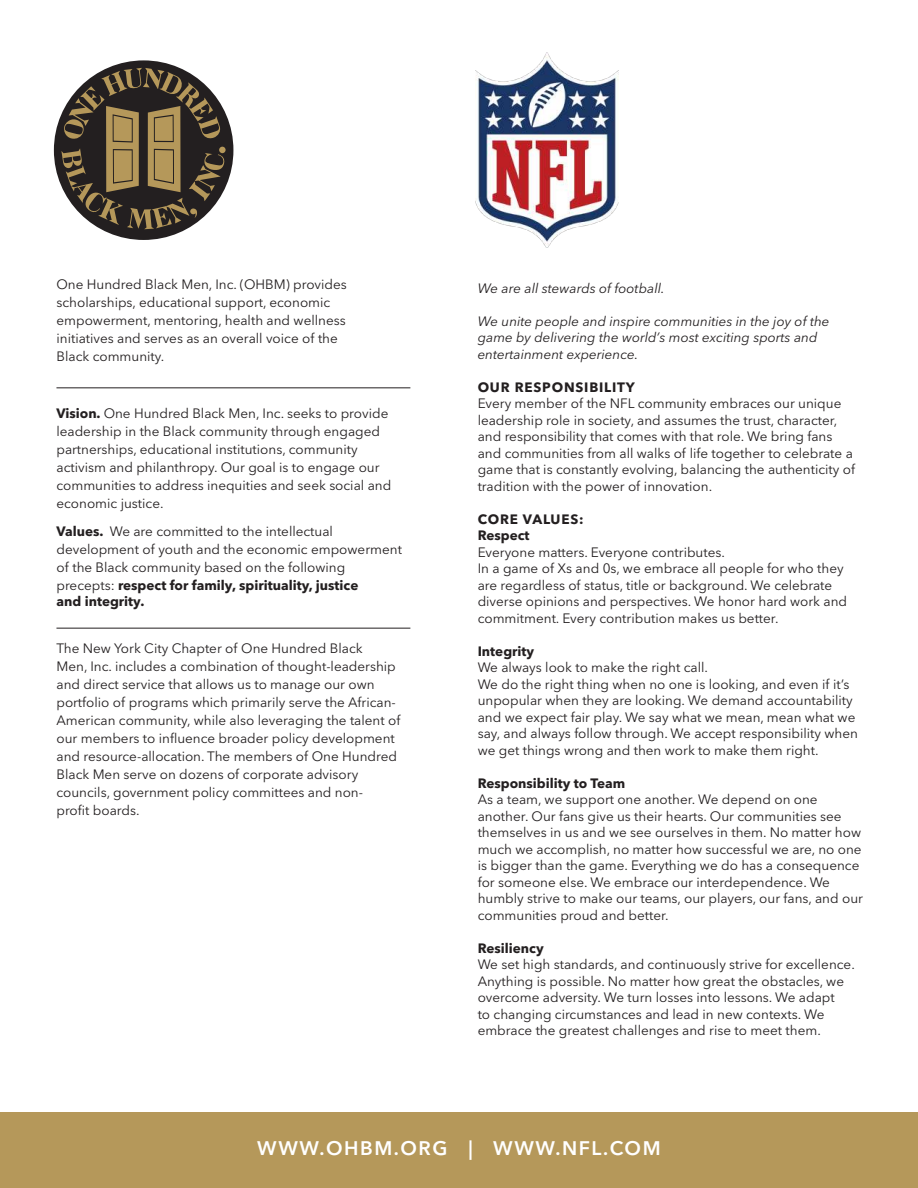
<style>
.page{position:relative;width:918px;height:1188px;background:#fff}
.page>*{position:absolute;margin:0;border:0;box-sizing:border-box;transform-origin:0 0}
.t1{font:600 19.5px "Avenir Next LT Pro";letter-spacing:.08em;color:#fff}
.t2{font:13.5px/16.5px "Avenir Next LT Pro";color:#231f20}
.t3{font:italic 13.5px/16.5px "Avenir Next LT Pro";color:#231f20}
.t4{font:700 13.5px "Avenir Next LT Pro";color:#231f20}
.t5{font:700 13.5px/16.5px "Avenir Next LT Pro";letter-spacing:.035em;color:#231f20}
.t6{font:700 13.5px "Avenir Next LT Pro";letter-spacing:.06em;color:#231f20}
.s1{font-weight:700}
</style>
<div class="page">
<div style="left:0;top:1112px;width:918px;height:76px;background:#b5985a"></div>
<hr style="left:56px;top:388px;width:354px;height:1px;background:#231f20">
<hr style="left:56px;top:628px;width:354px;height:1px;background:#231f20">
<div style="left:54px;top:60px;width:179px;height:180px;background:#231f20;border-radius:50%"></div>
<svg style="left:61px;top:68px;width:164px;height:161px"></svg>
<img style="left:476px;top:52px;width:143px;height:196px">
<p class="t2" style="left:56px;top:276px;width:292px;line-height:18px">One Hundred Black Men, Inc. (OHBM) provides scholarships, educational support, economic empowerment, mentoring, health and wellness initiatives and serves as an overall voice of the Black community.</p>
<p class="t2" style="left:56px;top:404px;width:336px;line-height:18px"><span class="s1">Vision.</span> One Hundred Black Men, Inc. seeks to provide leadership in the Black community through engaged partnerships, educational institutions, community activism and philanthropy. Our goal is to engage our communities to address inequities and seek social and economic justice.</p>
<p class="t2" style="left:56px;top:522px;width:347px;line-height:18px"><span class="s1">Values.</span> We are committed to the intellectual development of youth and the economic empowerment of the Black community based on the following precepts: <span class="s1">respect for family, spirituality, justice</span></p>
<p class="t4" style="left:56px;top:593px;width:90px">and integrity.</p>
<p class="t2" style="left:56px;top:639px;width:345px;line-height:18px">The New York City Chapter of One Hundred Black<br>Men, Inc. includes a combination of thought-leadership and direct service that allows us to manage our own portfolio of programs which primarily serve the African-American community, while also leveraging the talent of our members to influence broader policy development and resource-allocation. The members of One Hundred Black Men serve on dozens of corporate advisory councils, government policy committees and non-<br>profit boards.</p>
<p class="t3" style="left:478px;top:279px;width:189px">We are all stewards of football.</p>
<p class="t3" style="left:478px;top:312px;width:353px">We unite people and inspire communities in the joy of the game by delivering the world’s most exciting sports and entertainment experience.</p>
<p class="t6" style="left:478px;top:379px;width:159px">OUR RESPONSIBILITY</p>
<p class="t2" style="left:478px;top:395px;width:379px">Every member of the NFL community embraces our unique leadership role in society, and assumes the trust, character, and responsibility that comes with that role. We bring fans and communities from all walks of life together to celebrate a game that is constantly evolving, balancing the authenticity of tradition with the power of innovation.</p>
<p class="t5" style="left:478px;top:511px;width:107px">CORE VALUES:<br>Respect</p>
<p class="t2" style="left:478px;top:544px;width:371px">Everyone matters. Everyone contributes.<br>In a game of Xs and 0s, we embrace all people for who they are regardless of status, title or background. We celebrate diverse opinions and perspectives. We honor hard work and commitment. Every contribution makes us better.</p>
<p class="t4" style="left:478px;top:643px;width:58px">Integrity</p>
<p class="t2" style="left:478px;top:659px;width:382px">We always look to make the right call.<br>We do the right thing when no one is looking, and even if it’s unpopular when they are looking. We demand accountability and we expect fair play. We say what we mean, mean what we say, and always follow through. We accept responsibility when we get things wrong and then work to make them right.</p>
<p class="t4" style="left:478px;top:775px;width:149px">Responsibility to Team</p>
<p class="t2" style="left:478px;top:791px;width:387px">As a team, we support one another. We depend on one another. Our fans give us their hearts. Our communities see themselves in us and we see ourselves in them. No matter how much we accomplish, no matter how successful we are, no one is bigger than the game. Everything we do has a consequence for someone else. We embrace our interdependence. We humbly strive to make our teams, our players, our fans, and our communities proud and better.</p>
<p class="t4" style="left:478px;top:940px;width:68px">Resiliency</p>
<p class="t2" style="left:478px;top:956px;width:379px">We set high standards, and continuously strive for excellence.<br>Anything is possible. No matter how great the obstacles, we overcome adversity. We turn losses into lessons. We adapt<br>to changing circumstances and lead in new contexts. We embrace the greatest challenges and rise to meet them.</p>
<h1 class="t1" style="left:257px;top:1137px;width:405px">WWW.OHBM.ORG | WWW.NFL.COM</h1>
</div>
